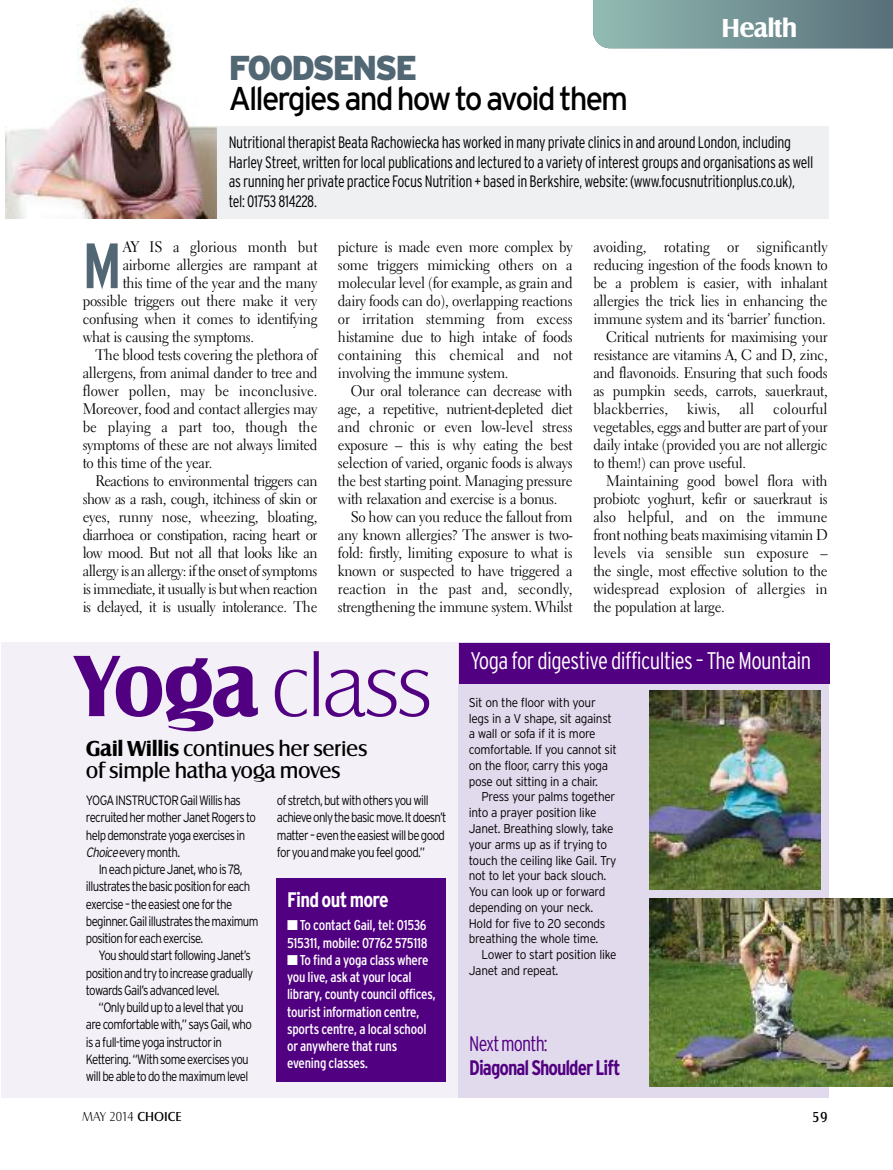
<style>
.page{position:relative;width:893px;height:1170px;background:#fff}
.page>*{position:absolute;margin:0;border:0;box-sizing:border-box;transform-origin:0 0}
.t1{font:300 90.15px "Castle EF";letter-spacing:-.025em;color:#510081}
.t2{font:700 condensed 63.9px "Interstate";color:#526774;scale:.95 1}
.t3{font:900 34.5px "Interstate";letter-spacing:-.065em;color:#526774;scale:.95 1}
.t4{font:33px "Interstate";letter-spacing:-.06em;color:#000;scale:.95 1}
.t5{font:700 27px "Castle EF";letter-spacing:-.025em;color:#fff}
.t6{font:300 condensed 24px "Interstate";letter-spacing:-.025em;color:#fff}
.t7{font:22.5px/22.5px "Castle EF";letter-spacing:-.015em;color:#000}
.t8{font:700 condensed 21px "Interstate";letter-spacing:-.05em;color:#510081}
.t9{font:700 condensed 21px "Interstate";letter-spacing:-.035em;color:#fff}
.t10{font:300 condensed 21px "Interstate";letter-spacing:-.04em;color:#510081}
.t11{font:300 condensed 16.5px/19.5px "Interstate";letter-spacing:-.02em;color:#000;scale:.95 1}
.t12{font:15.3px/18px "Electra LH";letter-spacing:-.02em;color:#000;text-align:justify;scale:.95 1}
.t13{font:15.3px "Electra LH";color:#000;scale:.95 1}
.t14{font:15px "Castle EF";color:#000}
.t15{font:condensed 14.25px/17.2px "Interstate";letter-spacing:-.015em;color:#fff}
.t16{font:300 13.5px/17.2px "Interstate";letter-spacing:-.05em;color:#000;scale:.85 1}
.t17{font:300 13.5px "Castle EF";letter-spacing:-.03em;color:#000}
.t18{font:300 12.75px/15.8px "Interstate";letter-spacing:-.025em;color:#000;scale:.93 1}
.s1{font-weight:700}
.s2{font-style:italic}
.s3{font-weight:400}
</style>
<div class="page">
<svg style="left:593px;top:0;width:300px;height:48px;background:#759596"></svg>
<div style="left:2px;top:642px;width:827px;height:455px;background:#f3f0f7"></div>
<div style="left:276px;top:878px;width:170px;height:203px;background:#510081"></div>
<div style="left:458px;top:642px;width:371px;height:455px;background:#e1d9ec"></div>
<img style="left:649px;top:690px;width:172px;height:199px">
<div style="left:459px;top:643px;width:370px;height:40px;background:#510081"></div>
<img style="left:650px;top:898px;width:243px;height:188px">
<div style="left:83px;top:127px;width:745px;height:92px;background:#eef0f1"></div>
<img style="left:5px;top:1px;width:212px;height:217px">
<h3 class="t3" style="left:229px;top:48px;width:200px">FOODSENSE</h3>
<h3 class="t5" style="left:722px;top:11px;width:77px">Health</h3>
<h3 class="t4" style="left:229px;top:80px;width:422px">Allergies and how to avoid them</h3>
<p class="t11" style="left:229px;top:133px;width:617px">Nutritional therapist Beata Rachowiecka has worked in many private clinics in and around London, including Harley Street, written for local publications and lectured to a variety of interest groups and organisations as well as running her private practice Focus Nutrition + based in Berkshire, website: (www.focusnutritionplus.co.uk), tel: 01753 814228.</p>
<h2 class="t2" style="left:83px;top:229px;width:42px">M</h2>
<p class="t13" style="left:123px;top:241px;width:206px">AY IS a glorious month but</p>
<p class="t12" style="left:123px;top:257px;width:206px">airborne allergies are rampant at</p>
<p class="t12" style="left:123px;top:275px;width:206px">this time of the year and the many</p>
<p class="t12" style="left:83px;top:293px;width:249px">possible triggers out there make it very</p>
<p class="t12" style="left:83px;top:311px;width:249px">confusing when it comes to identifying</p>
<p class="t12" style="left:83px;top:329px;width:182px">what is causing the symptoms.</p>
<p class="t12" style="left:96px;top:347px;width:235px">The blood tests covering the plethora of</p>
<p class="t12" style="left:83px;top:365px;width:249px">allergens, from animal dander to tree and</p>
<p class="t13" style="left:83px;top:385px;width:248px">flower pollen, may be inconclusive.</p>
<p class="t12" style="left:83px;top:401px;width:249px">Moreover, food and contact allergies may</p>
<p class="t13" style="left:83px;top:421px;width:249px">be playing a part too, though the</p>
<p class="t12" style="left:83px;top:437px;width:249px">symptoms of these are not always limited</p>
<p class="t12" style="left:83px;top:455px;width:138px">to this time of the year.</p>
<p class="t12" style="left:96px;top:473px;width:235px">Reactions to environmental triggers can</p>
<p class="t12" style="left:83px;top:491px;width:249px">show as a rash, cough, itchiness of skin or</p>
<p class="t12" style="left:83px;top:509px;width:248px">eyes, runny nose, wheezing, bloating,</p>
<p class="t12" style="left:83px;top:527px;width:249px">diarrhoea or constipation, racing heart or</p>
<p class="t12" style="left:83px;top:545px;width:248px">low mood. But not all that looks like an</p>
<p class="t12" style="left:83px;top:563px;width:249px">allergy is an allergy: if the onset of symptoms</p>
<p class="t12" style="left:83px;top:581px;width:248px">is immediate, it usually is but when reaction</p>
<p class="t12" style="left:83px;top:599px;width:249px">is delayed, it is usually intolerance. The</p>
<p class="t12" style="left:338px;top:239px;width:248px">picture is made even more complex by some triggers mimicking others on a molecular level (for example, as grain and dairy foods can do), overlapping reactions or irritation stemming from excess histamine due to high intake of foods containing this chemical and not involving the immune system.</p>
<p class="t12" style="left:351px;top:383px;width:235px">Our oral tolerance can decrease with</p>
<p class="t12" style="left:338px;top:401px;width:248px">age, a repetitive, nutrient-depleted diet</p>
<p class="t13" style="left:338px;top:421px;width:248px">and chronic or even low-level stress</p>
<p class="t12" style="left:338px;top:437px;width:248px">exposure – this is why eating the best</p>
<p class="t12" style="left:338px;top:455px;width:248px">selection of varied, organic foods is always</p>
<p class="t12" style="left:338px;top:473px;width:248px">the best starting point. Managing pressure</p>
<p class="t12" style="left:338px;top:491px;width:232px">with relaxation and exercise is a bonus.</p>
<p class="t12" style="left:351px;top:509px;width:235px">So how can you reduce the fallout from</p>
<p class="t12" style="left:338px;top:527px;width:248px">any known allergies? The answer is two-</p>
<p class="t12" style="left:338px;top:545px;width:248px">fold: firstly, limiting exposure to what is</p>
<p class="t12" style="left:338px;top:563px;width:248px">known or suspected to have triggered a</p>
<p class="t13" style="left:338px;top:583px;width:248px">reaction in the past and, secondly,</p>
<p class="t12" style="left:338px;top:599px;width:248px">strengthening the immune system. Whilst</p>
<p class="t13" style="left:593px;top:241px;width:248px">avoiding, rotating or significantly</p>
<p class="t12" style="left:593px;top:257px;width:248px">reducing ingestion of the foods known to</p>
<p class="t12" style="left:593px;top:275px;width:248px">be a problem is easier, with inhalant</p>
<p class="t12" style="left:593px;top:293px;width:248px">allergies the trick lies in enhancing the</p>
<p class="t12" style="left:593px;top:311px;width:246px">immune system and its ‘barrier’ function.</p>
<p class="t12" style="left:606px;top:329px;width:235px">Critical nutrients for maximising your</p>
<p class="t12" style="left:593px;top:347px;width:248px">resistance are vitamins A, C and D, zinc,</p>
<p class="t12" style="left:593px;top:365px;width:248px">and flavonoids. Ensuring that such foods</p>
<p class="t12" style="left:593px;top:383px;width:248px">as pumpkin seeds, carrots, sauerkraut,</p>
<p class="t13" style="left:593px;top:403px;width:80px">blackberries,</p>
<p class="t12" style="left:687px;top:401px;width:36px">kiwis,</p>
<p class="t12" style="left:739px;top:401px;width:17px">all</p>
<p class="t12" style="left:593px;top:401px;width:248px;text-indent:180px">colourful vegetables, eggs and butter are part of your daily intake (provided you are not allergic to them!) can prove useful.</p>
<p class="t12" style="left:593px;top:473px;width:248px;text-indent:13px">Maintaining good bowel flora with probiotc yoghurt, kefir or sauerkraut is also helpful, and on the immune front nothing beats maximising vitamin D levels via sensible sun exposure – the single, most effective solution to the widespread explosion of allergies in the population at large.</p>
<h1 class="t1" style="left:75px;top:632px;width:358px"><span class="s1">Yoga</span> class</h1>
<h3 class="t7" style="left:86px;top:736px;width:283px"><span class="s1">Gail Willis</span> continues her series of simple hatha yoga moves</h3>
<p class="t16" style="left:86px;top:791px;width:202px">YOGA INSTRUCTOR Gail Willis has recruited her mother Janet Rogers to help demonstrate yoga exercises in<br><span class="s2">Choice</span>every month.</p>
<p class="t16" style="left:86px;top:860px;width:205px;text-indent:13px">In each picture Janet, who is 78, illustrates the basic position for each exercise – the easiest one for the beginner. Gail illustrates the maximum position for each exercise.</p>
<p class="t16" style="left:86px;top:947px;width:198px;text-indent:13px">You should start following Janet’s position and try to increase gradually towards Gail’s advanced level.</p>
<p class="t16" style="left:86px;top:998px;width:197px;text-indent:13px">“Only build up to a level that you are comfortable with,” says Gail, who is a full-time yoga instructor in Kettering. “With some exercises you will be able to do the maximum level</p>
<p class="t16" style="left:277px;top:791px;width:201px">of stretch, but with others you will achieve only the basic move. It doesn’t matter – even the easiest will be good for you and make you feel good.”</p>
<h3 class="t9" style="left:287px;top:887px;width:103px">Find out more</h3>
<p class="t15" style="left:287px;top:916px;width:142px">■ To contact Gail, tel: 01536<br>515311, mobile: 07762 575118</p>
<p class="t15" style="left:287px;top:951px;width:150px">■ To find a yoga class where you live, ask at your local library, county council offices, tourist information centre, sports centre, a local school or anywhere that runs evening classes.</p>
<p class="t17" style="left:82px;top:1108px;width:101px">MAY 2014 <span class="s3">CHOICE</span></p>
<h3 class="t6" style="left:470px;top:647px;width:343px">Yoga for digestive difficulties– TheMountain</h3>
<p class="t18" style="left:469px;top:694px;width:161px">Sit on the floor with your legs in a V shape, sit against a wall or sofa if it is more comfortable. If you cannot sit on the floor, carry this yoga pose out sitting in a chair.</p>
<p class="t18" style="left:469px;top:789px;width:160px;text-indent:13px">Press your palms together into a prayer position like<br>Janet. Breathing slowly, take your arms up as if trying to touch the ceiling like Gail. Try not to let your back slouch.<br>You can look up or forward depending on your neck.<br>Hold for five to 20 seconds breathing the whole time.</p>
<p class="t18" style="left:469px;top:946px;width:160px;text-indent:13px">Lower to start position like<br>Janet and repeat.</p>
<h3 class="t10" style="left:469px;top:1031px;width:80px">Nextmonth:</h3>
<h3 class="t8" style="left:469px;top:1055px;width:153px">DiagonalShoulderLift</h3>
<p class="t14" style="left:812px;top:1107px;width:17px">59</p>
</div>
